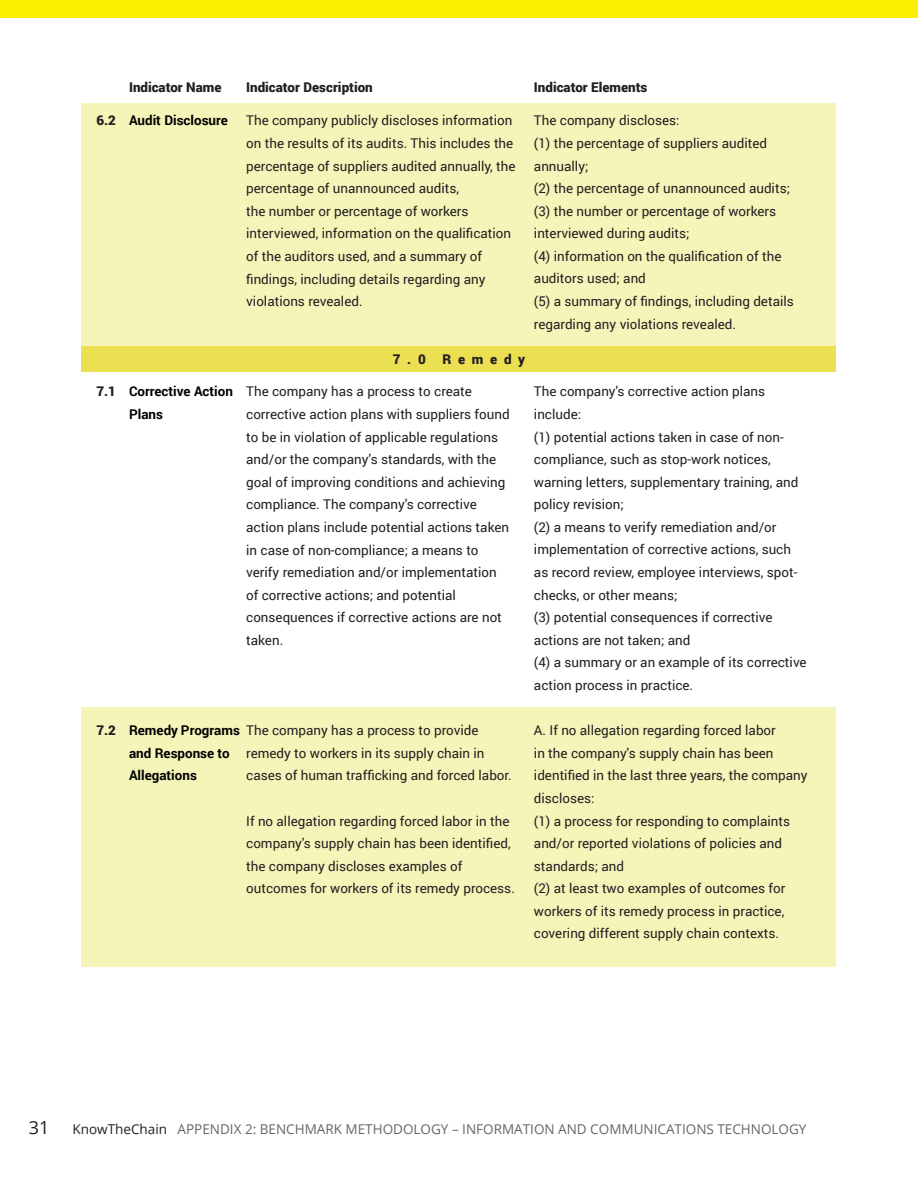
<style>
.page{position:relative;width:918px;height:1188px;background:#fff}
.page>*{position:absolute;margin:0;border:0;box-sizing:border-box;transform-origin:0 0}
.t1{font:18px "Open Sans";color:#231f20}
.t2{font:13.5px "Open Sans";color:#656666}
.t3{font:13.35px/22.6px "Roboto";color:#231f20}
.t4{font:700 13.35px/22.6px "Roboto";color:#000}
.t5{font:900 13.35px "Roboto";color:#231f20}
.s1{color:#231f20}
</style>
<div class="page">
<div style="left:0;top:0;width:918px;height:17px;background:#fbef00"></div>
<div style="left:82px;top:103px;width:754px;height:246px;background:#f5f5ba"></div>
<div style="left:82px;top:707px;width:754px;height:259px;background:#f5f5ba"></div>
<div style="left:82px;top:346px;width:754px;height:26px;background:#ebe051"></div>
<p class="t5" style="left:97px;top:111px;width:21px">6.2</p>
<p class="t5" style="left:129px;top:78px;width:94px">Indicator Name</p>
<p class="t5" style="left:246px;top:78px;width:128px">Indicator Description</p>
<p class="t5" style="left:534px;top:78px;width:115px">Indicator Elements</p>
<p class="t4" style="left:129px;top:109px;width:100px">Audit Disclosure</p>
<p class="t3" style="left:246px;top:109px;width:271px">The company publicly discloses information on the results of its audits. This includes the percentage of suppliers audited annually, the percentage of unannounced audits,<br>the number or percentage of workers interviewed, information on the qualification of the auditors used, and a summary of findings, including details regarding any violations revealed.</p>
<p class="t3" style="left:534px;top:109px;width:261px">The company discloses:<br>(1) the percentage of suppliers audited annually;<br>(2) the percentage of unannounced audits; (3) the number or percentage of workers interviewed during audits;<br>(4) information on the qualification of the auditors used; and<br>(5) a summary of findings, including details regarding any violations revealed.</p>
<p class="t5" style="left:393px;top:349px;width:134px">7.0 Remedy</p>
<p class="t5" style="left:97px;top:382px;width:21px">7.1</p>
<p class="t4" style="left:129px;top:380px;width:105px">Corrective Action<br>Plans</p>
<p class="t3" style="left:246px;top:380px;width:265px">The company has a process to create corrective action plans with suppliers found to be in violation of applicable regulations and/or the company’s standards, with the goal of improving conditions and achieving compliance. The company's corrective action plans include potential actions taken in case of non-compliance; a means to verify remediation and/or implementation of corrective actions; and potential consequences if corrective actions are not taken.</p>
<p class="t5" style="left:97px;top:721px;width:21px">7.2</p>
<p class="t4" style="left:129px;top:719px;width:112px">Remedy Programs and Response to<br>Allegations</p>
<p class="t3" style="left:246px;top:719px;width:267px">The company has a process to provide remedy to workers in its supply chain in cases of human trafficking and forced labor.</p>
<p class="t3" style="left:246px;top:809px;width:270px">If no allegation regarding forced labor in the company's supply chain has been identified, the company discloses examples of outcomes for workers of its remedy process.</p>
<p class="t3" style="left:534px;top:380px;width:274px">The company's corrective action plans include:<br>(1) potential actions taken in case of non&shy;compliance, such as stop-work notices, warning letters, supplementary training, and policy revision;<br>(2) a means to verify remediation and/or implementation of corrective actions, such as record review, employee interviews, spot&shy;checks, or other means;<br>(3) potential consequences if corrective actions are not taken; and<br>(4) a summary or an example of its corrective action process in practice.</p>
<p class="t3" style="left:534px;top:719px;width:275px">A. If no allegation regarding forced labor<br>in the company's supply chain has been identified in the last three years, the company discloses:<br>(1) a process for responding to complaints and/or reported violations of policies and standards; and<br>(2) at least two examples of outcomes for workers of its remedy process in practice, covering different supply chain contexts.</p>
<p class="t1" style="left:29px;top:1115px;width:22px">31</p>
<p class="t2" style="left:73px;top:1119px;width:735px"><span class="s1">KnowTheChain</span> APPENDIX 2: BENCHMARK METHODOLOGY – INFORMATION AND COMMUNICATIONS TECHNOLOGY</p>
</div>
